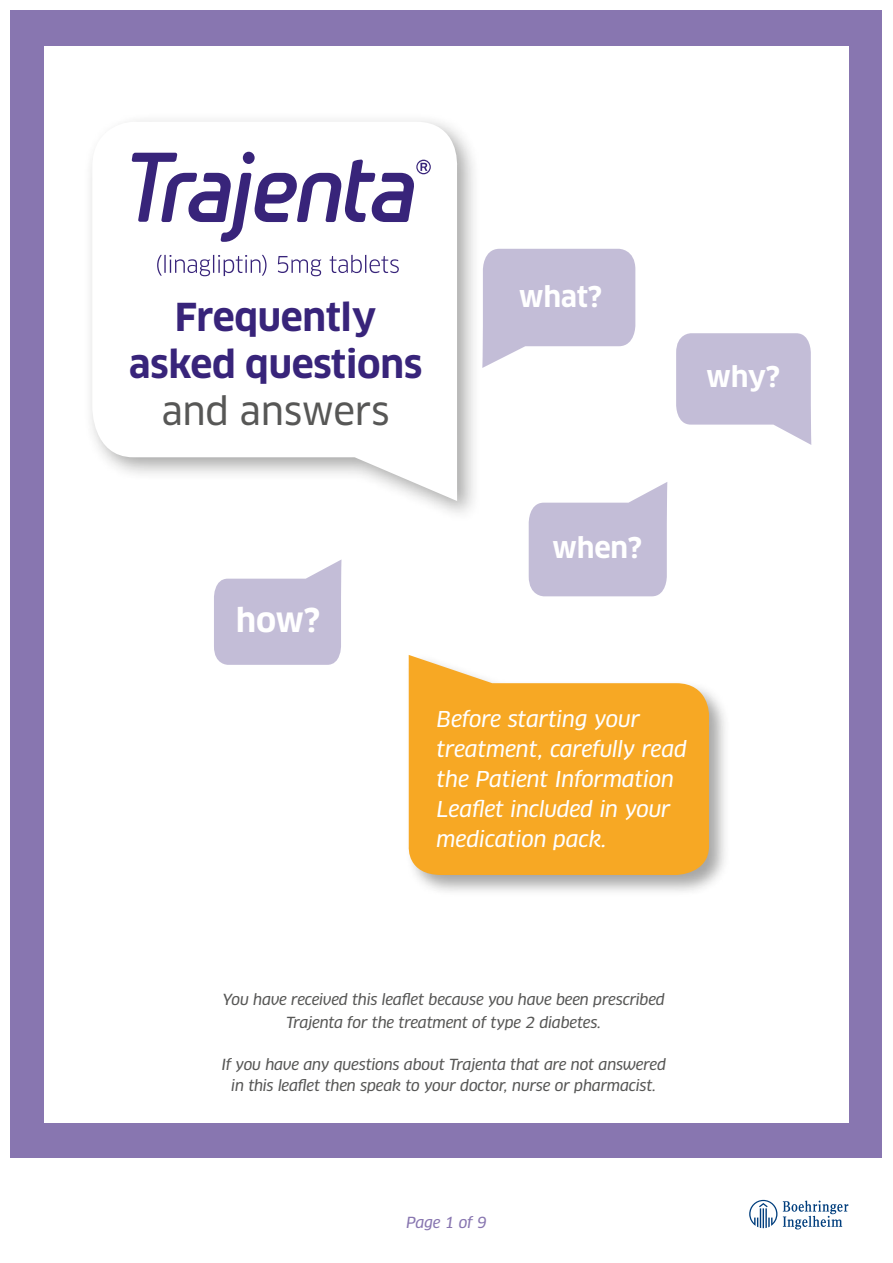
<style>
.page{position:relative;width:893px;height:1263px;background:#fff}
.page>*{position:absolute;margin:0;border:0;box-sizing:border-box;transform-origin:0 0}
.t1{font:700 37.65px/47.1px "Clan OT";letter-spacing:-.01em;color:#38247a;text-align:center}
.t2{font:37.65px "Clan OT News";letter-spacing:-.01em;color:#575756}
.t3{font:700 32.25px "Clan OT";color:#fff}
.t4{font:700 28.05px "Clan OT";letter-spacing:-.01em;color:#fff}
.t5{font:italic 21.3px/29.8px "Clan OT News";letter-spacing:-.01em;color:#fff}
.t6{font:italic 15px/21.3px "Clan OT News";letter-spacing:-.02em;color:#575756;text-align:center}
.t7{font:italic 15px "Clan OT News";letter-spacing:-.025em;color:#8876b0}
</style>
<div class="page">
<div style="left:11px;top:11px;width:871px;height:1147px;background:#8876b0"></div>
<div style="left:44px;top:46px;width:805px;height:1077px;background:#fff"></div>
<svg style="left:749px;top:1200px;width:28px;height:28px"></svg>
<svg style="left:783px;top:1200px;width:65px;height:29px"></svg>
<div style="left:405px;top:652px;width:326px;height:245px;background:#1d1d1b;opacity:.39"></div>
<svg style="left:407px;top:655px;width:302px;height:220px;background:#f7b23f"></svg>
<svg style="left:529px;top:482px;width:138px;height:114px"></svg>
<svg style="left:214px;top:560px;width:127px;height:105px"></svg>
<svg style="left:676px;top:333px;width:135px;height:112px"></svg>
<div style="left:83px;top:113px;width:398px;height:410px;background:#1d1d1b;opacity:.39"></div>
<svg style="left:91px;top:120px;width:368px;height:379px"></svg>
<svg style="left:132px;top:153px;width:299px;height:89px"></svg>
<svg style="left:157px;top:255px;width:109px;height:21px"></svg>
<svg style="left:278px;top:256px;width:43px;height:20px"></svg>
<svg style="left:330px;top:255px;width:69px;height:18px"></svg>
<svg style="left:482px;top:249px;width:153px;height:119px"></svg>
<h1 class="t1" style="left:129px;top:294px;width:295px">Frequently asked questions</h1>
<h1 class="t2" style="left:161px;top:389px;width:230px">and answers</h1>
<h3 class="t4" style="left:519px;top:281px;width:85px">what?</h3>
<h3 class="t4" style="left:706px;top:361px;width:75px">why?</h3>
<h2 class="t3" style="left:236px;top:601px;width:86px">how?</h2>
<h3 class="t4" style="left:552px;top:531px;width:91px">when?</h3>
<h3 class="t5" style="left:437px;top:704px;width:252px">Before starting your treatment, carefully read the Patient Information<br>Leaflet included in your medication pack.</h3>
<p class="t6" style="left:223px;top:988px;width:444px;line-height:23.5px">You have received this leaflet because you have been prescribed<br>Trajenta for the treatment of type 2 diabetes.</p>
<p class="t6" style="left:221px;top:1053px;width:446px">If you have any questions about Trajenta that are not answered in this leaflet then speak to your doctor, nurse or pharmacist.</p>
<p class="t7" style="left:406px;top:1213px;width:82px">Page 1 of 9</p>
</div>
